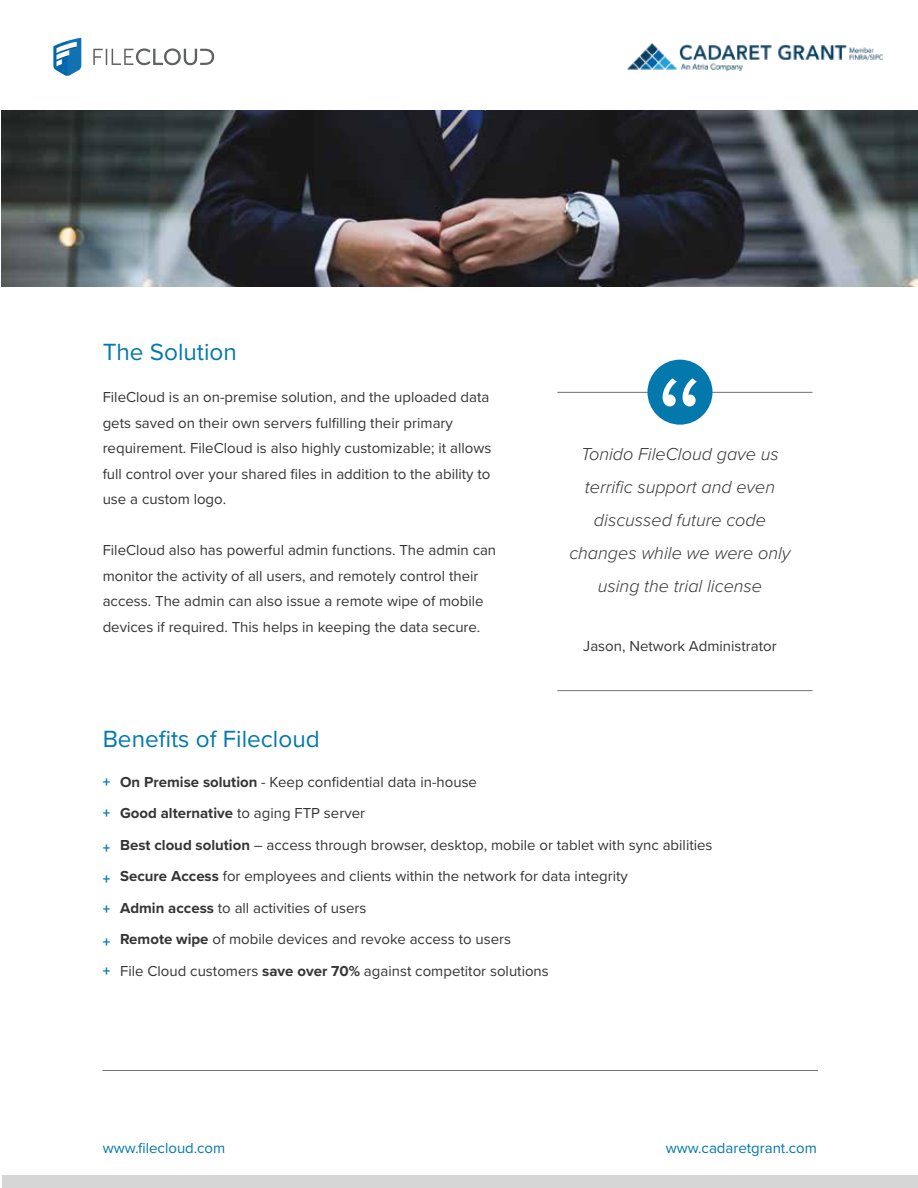
<style>
.page{position:relative;width:918px;height:1188px;background:#fff}
.page>*{position:absolute;margin:0;border:0;box-sizing:border-box;transform-origin:0 0}
.t1{font:24.3px "Proxima Nova";color:#0378ad}
.t2{font:italic 300 18px/33px "Proxima Nova";color:#353535;text-align:center}
.t3{font:15px/25.5px "Proxima Nova";color:#353535}
.t4{font:15px "Proxima Nova";color:#0378ad}
.t5{font:700 15px/30.8px "Proxima Nova";color:#0378ad}
.s1{font-weight:700}
</style>
<div class="page">
<hr style="left:557px;top:690px;width:256px;height:1px;background:#707071">
<hr style="left:557px;top:392px;width:256px;height:1px;background:#707071">
<div style="left:648px;top:360px;width:64px;height:65px;background:#0378ad;border-radius:50%"></div>
<svg style="left:663px;top:378px;width:34px;height:28px"></svg>
<img style="left:1px;top:110px;width:917px;height:176px">
<div style="left:2px;top:1176px;width:916px;height:12px;background:#d6d6d6"></div>
<svg style="left:53px;top:38px;width:28px;height:38px"></svg>
<svg style="left:93px;top:48px;width:121px;height:17px"></svg>
<hr style="left:103px;top:1070px;width:715px;height:1px;background:#707071">
<img style="left:628px;top:43px;width:255px;height:27px">
<h1 class="t1" style="left:103px;top:334px;width:136px">The Solution</h1>
<p class="t3" style="left:103px;top:384px;width:390px">FileCloud is an on-premise solution, and the uploaded data gets saved on their own servers fulfilling their primary requirement. FileCloud is also highly customizable; it allows full control over your shared files in addition to the ability to use a custom logo.</p>
<p class="t3" style="left:103px;top:537px;width:395px">FileCloud also has powerful admin functions. The admin can monitor the activity of all users, and remotely control their access. The admin can also issue a remote wipe of mobile devices if required. This helps in keeping the data secure.</p>
<p class="t2" style="left:569px;top:437px;width:223px">Tonido FileCloud gave us terrific support and even discussed future code changes while we were only using the trial license</p>
<p class="t3" style="left:583px;top:633px;width:195px">Jason, Network Administrator</p>
<h1 class="t1" style="left:103px;top:721px;width:219px">Benefits of Filecloud</h1>
<p class="t5" style="left:103px;top:767px;width:9px">+ +</p>
<p class="t5" style="left:103px;top:832px;width:9px;text-align:justify">+ + +</p>
<p class="t5" style="left:103px;top:927px;width:9px;line-height:29.2px">+ +</p>
<p class="t3" style="left:120px;top:765px;width:594px;line-height:31.5px"><span class="s1">On Premise solution</span> - Keep confidential data in-house<br><span class="s1">Good alternative</span> to aging FTP server<br><span class="s1">Best cloud solution</span> – access through browser, desktop, mobile or tablet with sync abilities <span class="s1">Secure Access</span> for employees and clients within the network for data integrity<br><span class="s1">Admin access</span> to all activities of users<br><span class="s1">Remote wipe</span> of mobile devices and revoke access to users<br>File Cloud customers <span class="s1">save over 70%</span> against competitor solutions</p>
<p class="t4" style="left:103px;top:1136px;width:124px">www.filecloud.com</p>
<p class="t4" style="left:666px;top:1136px;width:152px">www.cadaretgrant.com</p>
</div>
